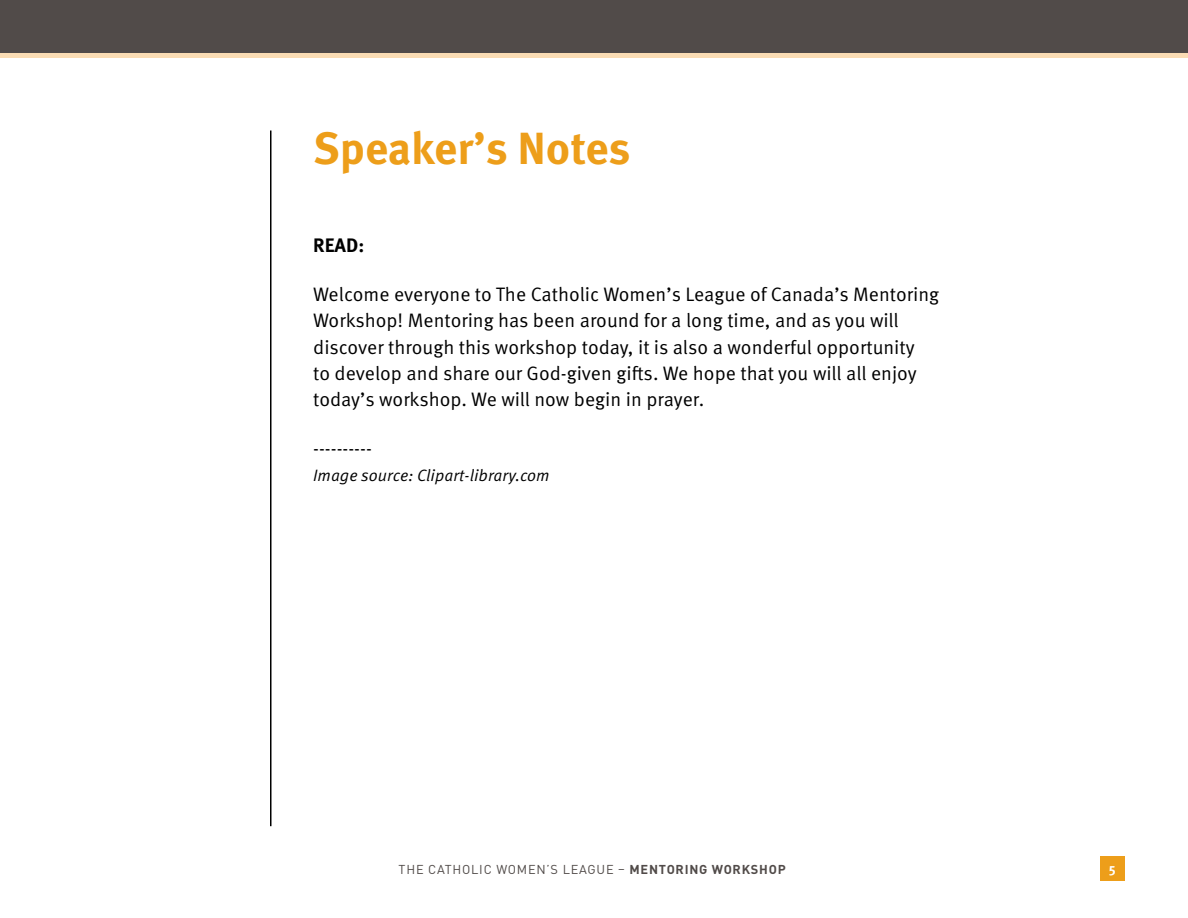
<style>
.page{position:relative;width:1188px;height:918px;background:#fff}
.page>*{position:absolute;margin:0;border:0;box-sizing:border-box;transform-origin:0 0}
.t1{font:700 45px "Meta Pro";letter-spacing:-.005em;color:#ed9e1a}
.t2{font:19.5px/26.2px "Meta Pro Norm";color:#000}
.t3{font:700 19.5px "Meta Pro";color:#000}
.t4{font:16.5px "Meta Pro Norm Ita";color:#000}
.t5{font:700 13.5px "Meta Pro";color:#fff}
.t6{font:12.75px "DIN Pro";letter-spacing:.06em;color:#514b49}
.s1{font-weight:700}
</style>
<div class="page">
<div style="left:0;top:0;width:1188px;height:57px;background:#fadcb4"></div>
<div style="left:0;top:0;width:1188px;height:53px;background:#514b49"></div>
<div style="left:1100px;top:856px;width:25px;height:25px;background:#ed9e1a"></div>
<hr style="left:270px;top:130px;width:2px;height:696px;background:#000">
<h1 class="t1" style="left:313px;top:114px;width:319px">Speaker’s Notes</h1>
<p class="t3" style="left:313px;top:230px;width:53px">READ:</p>
<p class="t2" style="left:313px;top:280px;width:628px">Welcome everyone to The Catholic Women’s League of Canada’s Mentoring Workshop! Mentoring has been around for a long time, and as you will discover through this workshop today, it is also a wonderful opportunity<br>to develop and share our God-given gifts. We hope that you will all enjoy today’s workshop. We will now begin in prayer.</p>
<p class="t2" style="left:313px;top:434px;width:60px">----------</p>
<p class="t4" style="left:313px;top:463px;width:238px">Image source: Clipart-library.com</p>
<p class="t6" style="left:399px;top:860px;width:389px">THE CATHOLIC WOMEN’S LEAGUE – <span class="s1">MENTORING WORKSHOP</span></p>
<p class="t5" style="left:1109px;top:857px;width:9px">5</p>
</div>
